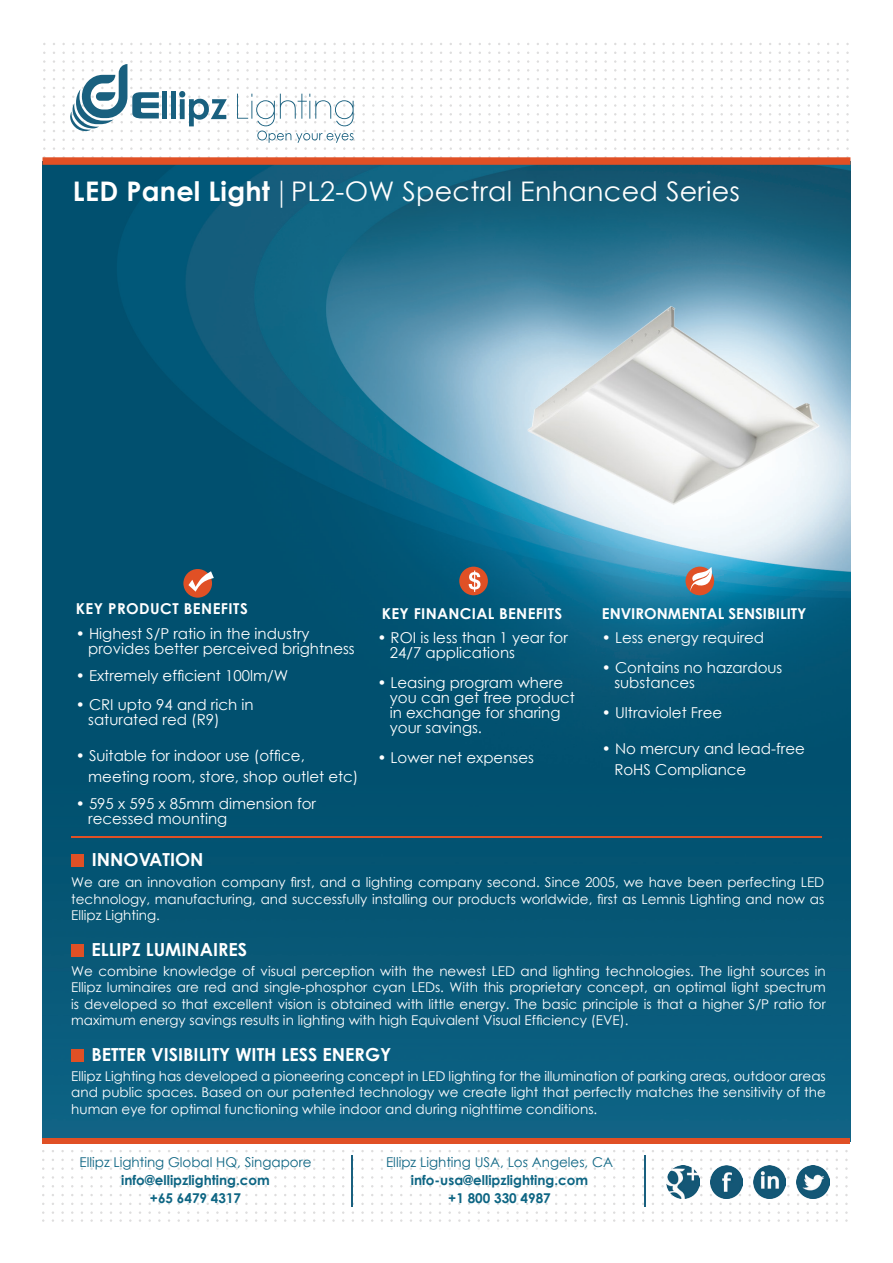
<style>
.page{position:relative;width:893px;height:1263px;background:#fff}
.page>*{position:absolute;margin:0;border:0;box-sizing:border-box;transform-origin:0 0}
.t1{font:27px "Century Gothic";letter-spacing:.01em;color:#fff}
.t2{font:700 18px "Century Gothic";color:#fff}
.t3{font:15px/15px "Century Gothic";color:#fff}
.t4{font:700 15px "Century Gothic";letter-spacing:.02em;color:#fff}
.t5{font:700 15px "Century Gothic";color:#fff}
.t6{font:13.5px/16.5px "Century Gothic";color:#fff;text-align:justify}
.t7{font:700 13.5px "Century Gothic";color:#0d6583}
.t8{font:13.5px "Century Gothic";color:#0d6583}
.s1{font-weight:700}
.s2{font-family:"Adobe Song Std";font-weight:300}
</style>
<div class="page">
<svg style="left:450px;top:43px;width:399px;height:20px"></svg>
<svg style="left:450px;top:69px;width:399px;height:88px"></svg>
<svg style="left:42px;top:1141px;width:399px;height:20px"></svg>
<svg style="left:42px;top:1167px;width:399px;height:55px"></svg>
<svg style="left:448px;top:1150px;width:400px;height:11px"></svg>
<svg style="left:448px;top:1167px;width:400px;height:55px"></svg>
<img style="left:43px;top:165px;width:807px;height:973px">
<div style="left:43px;top:157px;width:807px;height:8px;background:#e05025"></div>
<svg style="left:43px;top:43px;width:399px;height:124px"></svg>
<svg style="left:183px;top:569px;width:29px;height:29px"></svg>
<svg style="left:188px;top:571px;width:26px;height:21px"></svg>
<div style="left:685px;top:567px;width:29px;height:28px;background:#e05025;border-radius:50%"></div>
<svg style="left:690px;top:567px;width:23px;height:24px"></svg>
<div style="left:459px;top:567px;width:29px;height:28px;background:#e05025;border-radius:50%"></div>
<svg style="left:469px;top:570px;width:11px;height:22px"></svg>
<div style="left:71px;top:854px;width:13px;height:12px;background:#e05025"></div>
<div style="left:71px;top:944px;width:13px;height:12px;background:#e05025"></div>
<div style="left:71px;top:1049px;width:13px;height:12px;background:#e05025"></div>
<div style="left:43px;top:1138px;width:807px;height:6px;background:#e05025"></div>
<hr style="left:352px;top:1155px;width:1px;height:51px;background:#19607f">
<hr style="left:644px;top:1155px;width:2px;height:51px;background:#19607f">
<hr style="left:71px;top:836px;width:751px;height:2px;background:#e05025">
<img style="left:710px;top:1166px;width:32px;height:32px">
<img style="left:667px;top:1166px;width:32px;height:32px">
<img style="left:753px;top:1166px;width:33px;height:32px">
<img style="left:797px;top:1166px;width:32px;height:32px">
<img style="left:495px;top:280px;width:340px;height:245px">
<p class="t1" style="left:73px;top:173px;width:668px"><span class="s1">LED Panel Light</span> <span class="s2">|</span> PL2-OW Spectral Enhanced Series</p>
<p class="t4" style="left:76px;top:597px;width:174px">KEY PRODUCT BENEFITS</p>
<p class="t3" style="left:76px;top:626px;width:235px">• Highest S/P ratio in the industry</p>
<p class="t3" style="left:88px;top:641px;width:268px">provides better perceived brightness</p>
<p class="t3" style="left:76px;top:668px;width:214px">• Extremely efficient 100lm/W</p>
<p class="t3" style="left:76px;top:696px;width:179px">• CRI upto 94 and rich in</p>
<p class="t3" style="left:88px;top:711px;width:133px">saturated red (R9)</p>
<p class="t3" style="left:76px;top:747px;width:231px">• Suitable for indoor use (office,</p>
<p class="t3" style="left:88px;top:768px;width:272px">meeting room, store, shop outlet etc)</p>
<p class="t3" style="left:76px;top:795px;width:242px">• 595 x 595 x 85mm dimension for</p>
<p class="t3" style="left:88px;top:810px;width:141px">recessed mounting</p>
<p class="t4" style="left:382px;top:602px;width:182px">KEY FINANCIAL BENEFITS</p>
<p class="t3" style="left:390px;top:630px;width:179px;text-indent:-12px">• ROI is less than 1 year for<br>24/7 applications</p>
<p class="t3" style="left:390px;top:675px;width:187px;text-indent:-12px">• Leasing program where you can get free product in exchange for sharing</p>
<p class="t3" style="left:390px;top:720px;width:94px">your savings.</p>
<p class="t3" style="left:377px;top:750px;width:158px">• Lower net expenses</p>
<p class="t5" style="left:602px;top:602px;width:206px">ENVIRONMENTAL SENSIBILITY</p>
<p class="t3" style="left:602px;top:630px;width:164px">• Less energy required</p>
<p class="t3" style="left:614px;top:660px;width:170px;text-indent:-12px">• Contains no hazardous substances</p>
<p class="t3" style="left:602px;top:705px;width:122px">• Ultraviolet Free</p>
<p class="t3" style="left:602px;top:741px;width:204px">• No mercury and lead-free</p>
<p class="t3" style="left:614px;top:762px;width:133px">RoHS Compliance</p>
<p class="t2" style="left:92px;top:846px;width:113px">INNOVATION</p>
<p class="t6" style="left:71px;top:874px;width:755px">We are an innovation company first, and a lighting company second. Since 2005, we have been perfecting LED technology, manufacturing, and successfully installing our products worldwide, first as Lemnis Lighting and now as Ellipz Lighting.</p>
<p class="t2" style="left:91px;top:936px;width:157px">ELLIPZ LUMINAIRES</p>
<p class="t6" style="left:71px;top:962px;width:756px">We combine knowledge of visual perception with the newest LED and lighting technologies. The light sources in Ellipz luminaires are red and single-phosphor cyan LEDs. With this proprietary concept, an optimal light spectrum is developed so that excellent vision is obtained with little energy. The basic principle is that a higher S/P ratio for maximum energy savings results in lighting with high Equivalent Visual Efficiency (EVE).</p>
<p class="t2" style="left:91px;top:1041px;width:301px">BETTER VISIBILITY WITH LESS ENERGY</p>
<p class="t6" style="left:71px;top:1067px;width:756px">Ellipz Lighting has developed a pioneering concept in LED lighting for the illumination of parking areas, outdoor areas and public spaces. Based on our patented technology we create light that perfectly matches the sensitivity of the human eye for optimal functioning while indoor and during nighttime conditions.</p>
<p class="t8" style="left:79px;top:1153px;width:234px">Ellipz Lighting Global HQ, Singapore</p>
<p class="t7" style="left:121px;top:1170px;width:150px">info@ellipzlighting.com</p>
<p class="t7" style="left:150px;top:1188px;width:93px">+65 6479 4317</p>
<p class="t8" style="left:386px;top:1153px;width:228px">Ellipz Lighting USA, Los Angeles, CA</p>
<p class="t7" style="left:411px;top:1170px;width:179px">info-usa@ellipzlighting.com</p>
<p class="t7" style="left:448px;top:1188px;width:104px">+1 800 330 4987</p>
</div>
